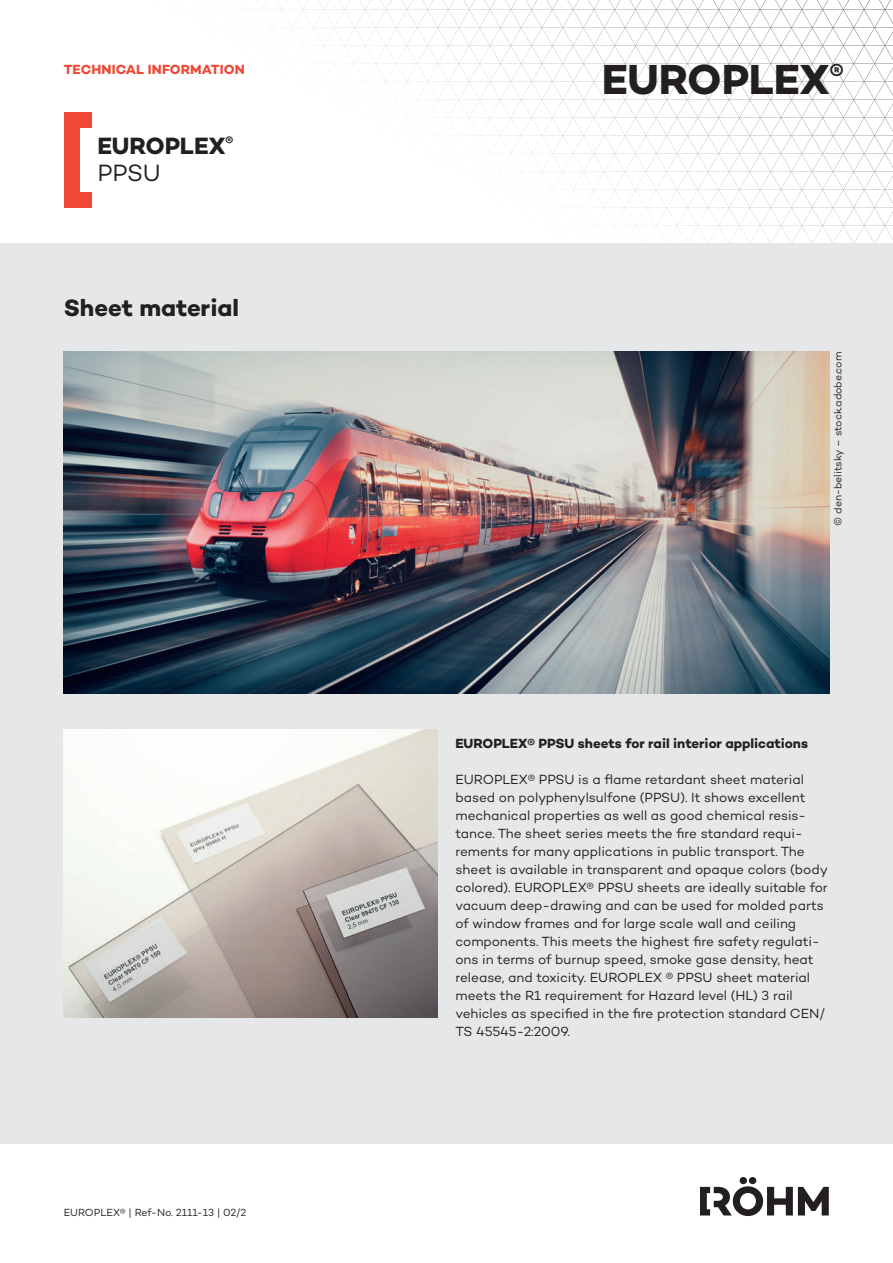
<style>
.page{position:relative;width:893px;height:1263px;background:#fff}
.page>*{position:absolute;margin:0;border:0;box-sizing:border-box;transform-origin:0 0}
.t1{font:700 42.75px "Campton";color:#231f20}
.t2{font:700 24px/27px "Campton";color:#231f20}
.t3{font:13.5px/18px "Campton";letter-spacing:-.005em;color:#231f20}
.t4{font:700 13.5px "Campton";color:#231f20}
.t5{font:700 13.5px "Campton";letter-spacing:.01em;color:#ef4835}
.t6{font:10.5px "Campton";letter-spacing:-.005em;color:#231f20}
.s1{font-weight:400}
</style>
<div class="page">
<svg style="left:0;top:0;width:893px;height:244px"></svg>
<div style="left:0;top:244px;width:893px;height:900px;background:#e6e7e9"></div>
<div style="left:64px;top:112px;width:16px;height:96px;background:#ef4835"></div>
<div style="left:80px;top:112px;width:12px;height:16px;background:#ef4835"></div>
<div style="left:79px;top:192px;width:13px;height:16px;background:#ef4835"></div>
<div style="left:749px;top:1177px;width:7px;height:7px;background:#231f20;border-radius:50%"></div>
<div style="left:740px;top:1177px;width:7px;height:7px;background:#231f20;border-radius:50%"></div>
<svg style="left:700px;top:1186px;width:129px;height:30px"></svg>
<img style="left:64px;top:730px;width:373px;height:288px">
<img style="left:64px;top:352px;width:765px;height:342px">
<p class="t5" style="left:64px;top:61px;width:182px">TECHNICAL INFORMATION</p>
<h2 class="t2" style="left:97px;top:132px;width:137px">EUROPLEX<sup>®<br></sup><span class="s1">PPSU</span></h2>
<h2 class="t2" style="left:64px;top:294px;width:177px">Sheet material</h2>
<p class="t6" style="left:64px;top:1206px;width:184px">EUROPLEX® | Ref-No. 2111-13 | 02/2</p>
<h1 class="t1" style="left:602px;top:52px;width:243px">EUROPLEX<sup>®</sup></h1>
<p class="t6" style="left:831px;top:526px;width:175px;rotate:-90deg">© den-belitsky – stock.adobe.com</p>
<p class="t4" style="left:455px;top:735px;width:354px">EUROPLEX® PPSU sheets for rail interior applications</p>
<p class="t3" style="left:455px;top:770px;width:374px">EUROPLEX® PPSU is a flame retardant sheet material based on polyphenylsulfone (PPSU). It shows excellent mechanical properties as well as good chemical resis&shy;tance. The sheet series meets the fire standard requi&shy;rements for many applications in public transport. The sheet is available in transparent and opaque colors (body colored). EUROPLEX® PPSU sheets are ideally suitable for vacuum deep-drawing and can be used for molded parts of window frames and for large scale wall and ceiling components. This meets the highest fire safety regulati&shy;ons in terms of burnup speed, smoke gase density, heat release, and toxicity. EUROPLEX ® PPSU sheet material meets the R1 requirement for Hazard level (HL) 3 rail vehicles as specified in the fire protection standard CEN/ TS 45545-2:2009.</p>
</div>
